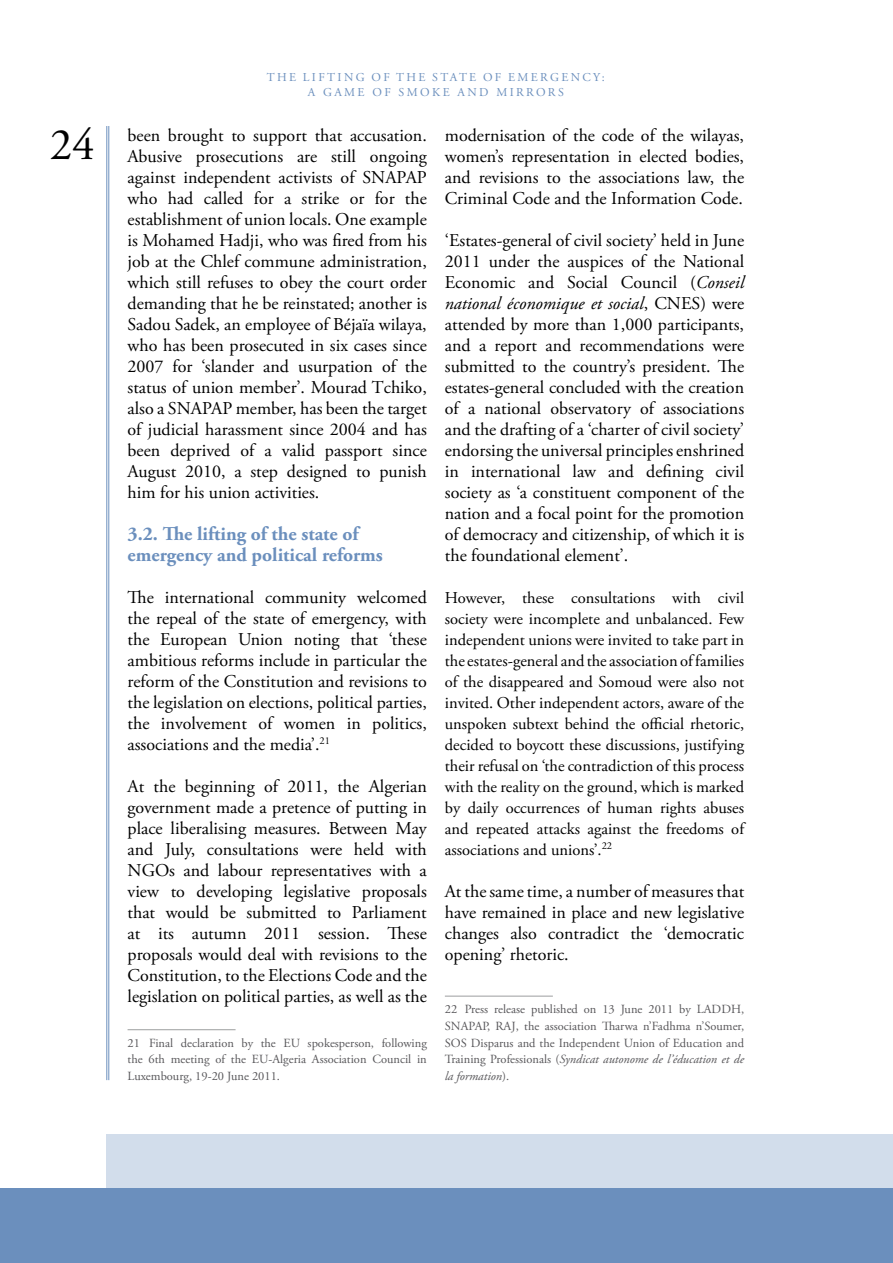
<style>
.page{position:relative;width:893px;height:1263px;background:#fff}
.page>*{position:absolute;margin:0;border:0;box-sizing:border-box;transform-origin:0 0}
.t1{font:45px "Adobe Garamond Pro";color:#000}
.t2{font:700 19.5px/21px "Adobe Garamond Pro";color:#6b8fbd}
.t3{font:18px/21px "Adobe Garamond Pro";color:#000;text-align:justify}
.t4{font:16.5px/21px "Adobe Garamond Pro";color:#000;text-align:justify}
.t5{font:12.45px/16.8px "Adobe Garamond Pro";color:#58575a;text-align:justify}
.t6{font:12px/15px "Adobe Garamond Pro";letter-spacing:.2em;color:#6b8fbd;text-align:center}
.s1{font-style:italic}
</style>
<div class="page">
<hr style="left:108px;top:126px;width:1px;height:954px;background:#6b8fbd">
<hr style="left:106px;top:126px;width:1px;height:954px;background:#6b8fbd">
<div style="left:106px;top:1134px;width:787px;height:117px;background:#d2ddeb"></div>
<div style="left:0;top:1188px;width:893px;height:75px;background:#6b8fbd"></div>
<hr style="left:128px;top:1029px;width:108px;height:1px;background:#9c9e9f">
<hr style="left:445px;top:996px;width:108px;height:1px;background:#9c9e9f">
<h1 class="t1" style="left:50px;top:117px;width:46px">24</h1>
<p class="t6" style="left:267px;top:70px;width:340px">THE LIFTING OF THE STATE OF EMERGENCY:<br>A GAME OF SMOKE AND MIRRORS</p>
<p class="t3" style="left:128px;top:125px;width:301px">been brought to support that accusation.<br>Abusive prosecutions are still ongoing against independent activists of SNAPAP who had called for a strike or for the establishment of union locals. One example is Mohamed Hadji, who was fired from his job at the Chlef commune administration, which still refuses to obey the court order demanding that he be reinstated; another is Sadou Sadek, an employee of Béjaïa wilaya, who has been prosecuted in six cases since 2007 for ‘slander and usurpation of the status of union member’. Mourad Tchiko, also a SNAPAP member, has been the target of judicial harassment since 2004 and has been deprived of a valid passport since August 2010, a step designed to punish him for his union activities.</p>
<p class="t2" style="left:128px;top:523px;width:257px">3.2. The lifting of the state of emergency and political reforms</p>
<p class="t3" style="left:128px;top:587px;width:301px">The international community welcomed the repeal of the state of emergency, with the European Union noting that ‘these ambitious reforms include in particular the reform of the Constitution and revisions to the legislation on elections, political parties, the involvement of women in politics, associations and the media’.<sup>21</sup></p>
<p class="t3" style="left:128px;top:776px;width:301px">At the beginning of 2011, the Algerian government made a pretence of putting in place liberalising measures. Between May and July, consultations were held with NGOs and labour representatives with a view to developing legislative proposals that would be submitted to Parliament at its autumn 2011 session. These proposals would deal with revisions to the Constitution, to the Elections Code and the legislation on political parties, as well as the</p>
<p class="t5" style="left:128px;top:1034px;width:301px">21 Final declaration by the EU spokesperson, following the 6th meeting of the EU-Algeria Association Council in Luxembourg, 19-20 June 2011.</p>
<p class="t3" style="left:445px;top:125px;width:301px">modernisation of the code of the wilayas, women’s representation in elected bodies, and revisions to the associations law, the Criminal Code and the Information Code.</p>
<p class="t3" style="left:445px;top:230px;width:301px">‘Estates-general of civil society’ held in June 2011 under the auspices of the National Economic and Social Council (<span class="s1">Conseil national économique et social</span>, CNES) were attended by more than 1,000 participants, and a report and recommendations were submitted to the country’s president. The estates-general concluded with the creation of a national observatory of associations and the drafting of a ‘charter of civil society’ endorsing the universal principles enshrined in international law and defining civil society as ‘a constituent component of the nation and a focal point for the promotion of democracy and citizenship, of which it is the foundational element’.</p>
<p class="t4" style="left:445px;top:587px;width:301px">However, these consultations with civil society were incomplete and unbalanced. Few independent unions were invited to take part in the estates-general and the association of families of the disappeared and Somoud were also not invited. Other independent actors, aware of the unspoken subtext behind the official rhetoric, decided to boycott these discussions, justifying their refusal on ‘the contradiction of this process with the reality on the ground, which is marked by daily occurrences of human rights abuses and repeated attacks against the freedoms of associations and unions’.<sup>22</sup></p>
<p class="t3" style="left:445px;top:881px;width:301px">At the same time, a number of measures that have remained in place and new legislative changes also contradict the ‘democratic opening’ rhetoric.</p>
<p class="t5" style="left:445px;top:1001px;width:301px">22 Press release published on 13 June 2011 by LADDH, SNAPAP, RAJ, the association Tharwa n’Fadhma n’Soumer, SOS Disparus and the Independent Union of Education and Training Professionals (<span class="s1">Syndicat autonome de l’éducation et de la formation</span>).</p>
</div>
